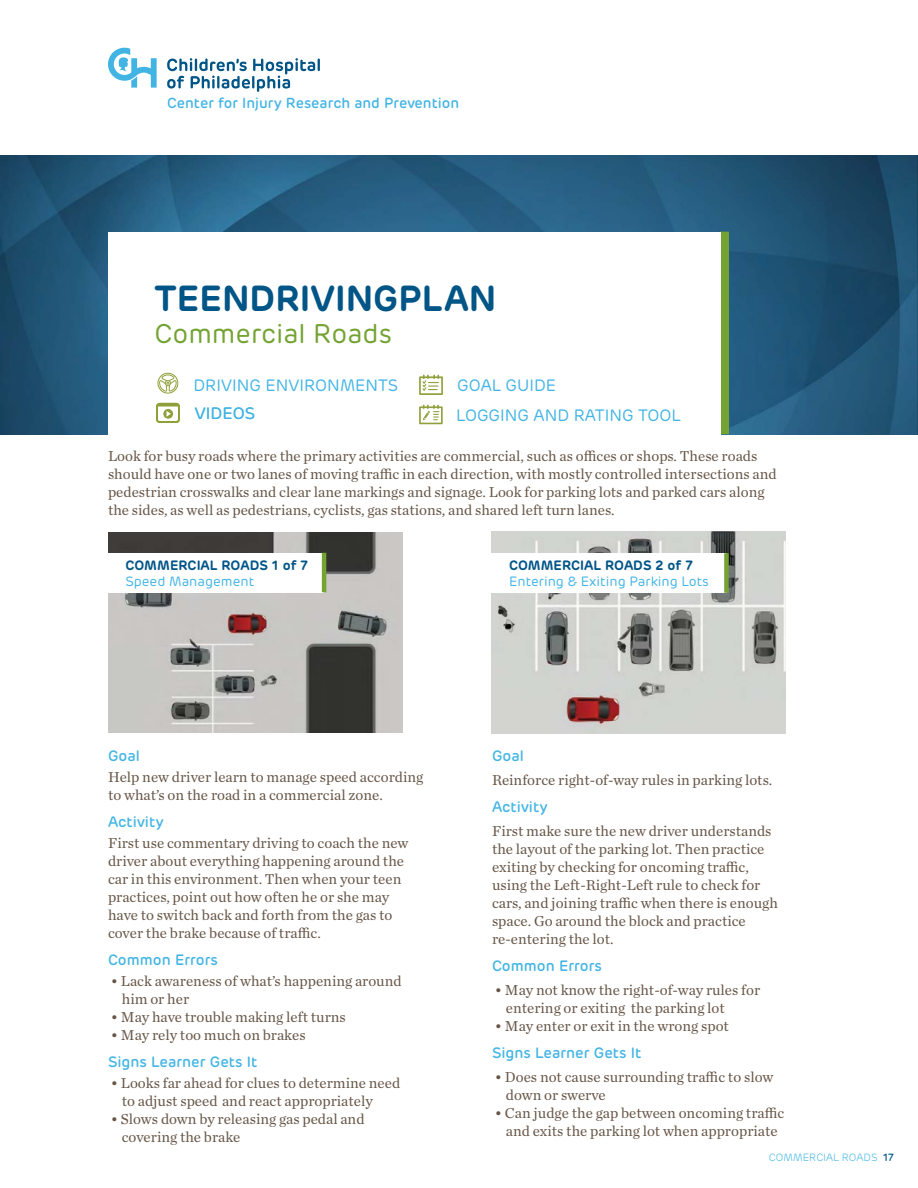
<style>
.page{position:relative;width:918px;height:1188px;background:#fff}
.page>*{position:absolute;margin:0;border:0;box-sizing:border-box;transform-origin:0 0}
.t1{font:600 36px "Rubrik";color:#005587}
.t2{font:27px "Rubrik";color:#74a333}
.t3{font:16.5px "Rubrik";color:#43b5e4}
.t4{font:15px/18px "Chronicle Text G1";color:#675647}
.t5{font:500 15px "Rubrik";color:#43b5e4}
.t6{font:500 14.55px "Rubrik";color:#42b4e4}
.t7{font:13.5px "Rubrik";color:#43b5e4}
.t8{font:600 13.5px "Rubrik";color:#005587}
.t9{font:300 10.5px "Rubrik";color:#43b5e4}
.t10{font:500 10.5px "Rubrik";color:#005587}
</style>
<div class="page">
<svg style="left:108px;top:48px;width:49px;height:40px"></svg>
<svg style="left:167px;top:58px;width:153px;height:34px"></svg>
<img style="left:0;top:156px;width:918px;height:278px">
<div style="left:720px;top:232px;width:9px;height:202px;background:#74a333"></div>
<img style="left:108px;top:532px;width:295px;height:201px">
<div style="left:105px;top:553px;width:219px;height:39px;background:#fff"></div>
<hr style="left:322px;top:553px;width:4px;height:39px;background:#74a333">
<img style="left:492px;top:531px;width:293px;height:202px">
<div style="left:484px;top:553px;width:243px;height:40px;background:#fff"></div>
<div style="left:724px;top:553px;width:5px;height:40px;background:#74a333"></div>
<div style="left:108px;top:232px;width:612px;height:206px;background:#fff"></div>
<svg style="left:419px;top:375px;width:24px;height:20px"></svg>
<svg style="left:419px;top:405px;width:24px;height:19px"></svg>
<svg style="left:156px;top:403px;width:24px;height:20px"></svg>
<svg style="left:157px;top:373px;width:21px;height:21px"></svg>
<p class="t6" style="left:167px;top:93px;width:294px">Center for Injury Research and Prevention</p>
<h1 class="t1" style="left:154px;top:275px;width:344px">TEENDRIVINGPLAN</h1>
<h2 class="t2" style="left:154px;top:316px;width:239px">Commercial Roads</h2>
<p class="t3" style="left:457px;top:375px;width:100px">GOAL GUIDE</p>
<p class="t3" style="left:195px;top:403px;width:62px">VIDEOS</p>
<p class="t3" style="left:456px;top:405px;width:226px">LOGGING AND RATING TOOL</p>
<p class="t3" style="left:193px;top:374px;width:206px">DRIVING ENVIRONMENTS</p>
<p class="t4" style="left:108px;top:446px;width:670px">Look for busy roads where the primary activities are commercial, such as offices or shops. These roads should have one or two lanes of moving traffic in each direction, with mostly controlled intersections and pedestrian crosswalks and clear lane markings and signage. Look for parking lots and parked cars along the sides, as well as pedestrians, cyclists, gas stations, and shared left turn lanes.</p>
<p class="t8" style="left:126px;top:556px;width:184px">COMMERCIAL ROADS 1 of 7</p>
<p class="t7" style="left:126px;top:573px;width:130px">Speed Management</p>
<p class="t5" style="left:108px;top:746px;width:33px">Goal</p>
<p class="t4" style="left:108px;top:767px;width:317px">Help new driver learn to manage speed according to what’s on the road in a commercial zone.</p>
<p class="t5" style="left:108px;top:812px;width:57px">Activity</p>
<p class="t4" style="left:108px;top:833px;width:302px">First use commentary driving to coach the new driver about everything happening around the car in this environment. Then when your teen practices, point out how often he or she may have to switch back and forth from the gas to cover the brake because of traffic.</p>
<p class="t5" style="left:108px;top:950px;width:112px">Common Errors</p>
<p class="t4" style="left:122px;top:971px;width:281px;text-indent:-11px">• Lack awareness of what’s happening around him or her</p>
<p class="t4" style="left:111px;top:1007px;width:237px">• May have trouble making left turns</p>
<p class="t4" style="left:111px;top:1025px;width:196px">• May rely too much on brakes</p>
<p class="t5" style="left:108px;top:1052px;width:151px">Signs Learner Gets It</p>
<p class="t4" style="left:122px;top:1073px;width:280px;text-indent:-11px">• Looks far ahead for clues to determine need to adjust speed and react appropriately</p>
<p class="t4" style="left:122px;top:1109px;width:244px;text-indent:-11px">• Slows down by releasing gas pedal and covering the brake</p>
<p class="t8" style="left:509px;top:557px;width:185px">COMMERCIAL ROADS 2 of 7</p>
<p class="t7" style="left:509px;top:573px;width:201px">Entering &amp; Exiting Parking Lots</p>
<p class="t5" style="left:492px;top:746px;width:33px">Goal</p>
<p class="t4" style="left:492px;top:770px;width:282px">Reinforce right-of-way rules in parking lots.</p>
<p class="t5" style="left:492px;top:797px;width:57px">Activity</p>
<p class="t4" style="left:492px;top:821px;width:287px">First make sure the new driver understands the layout of the parking lot. Then practice exiting by checking for oncoming traffic, using the Left-Right-Left rule to check for cars, and joining traffic when there is enough space. Go around the block and practice re-entering the lot.</p>
<p class="t5" style="left:492px;top:956px;width:112px">Common Errors</p>
<p class="t4" style="left:506px;top:980px;width:256px;text-indent:-11px">• May not know the right-of-way rules for entering or exiting the parking lot</p>
<p class="t4" style="left:495px;top:1016px;width:236px">• May enter or exit in the wrong spot</p>
<p class="t5" style="left:492px;top:1043px;width:151px">Signs Learner Gets It</p>
<p class="t4" style="left:506px;top:1067px;width:269px;text-indent:-11px">• Does not cause surrounding traffic to slow down or swerve</p>
<p class="t4" style="left:495px;top:1103px;width:291px;text-align:center">• Can judge the gap between oncoming traffic and exits the parking lot when appropriate</p>
<p class="t9" style="left:769px;top:1151px;width:110px">COMMERCIAL ROADS</p>
<p class="t10" style="left:883px;top:1151px;width:12px">17</p>
</div>
